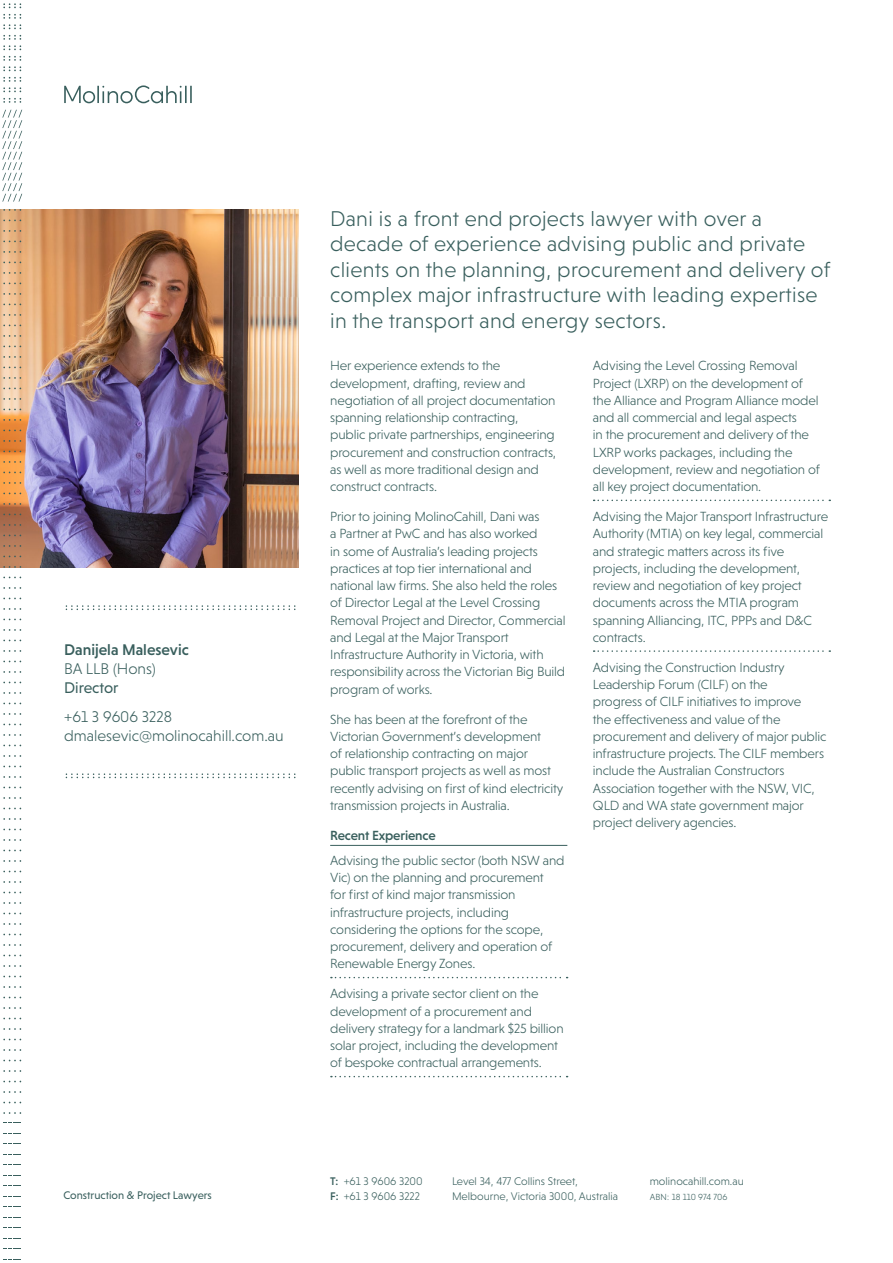
<style>
.page{position:relative;width:893px;height:1263px;background:#fff}
.page>*{position:absolute;margin:0;border:0;box-sizing:border-box;transform-origin:0 0}
.t1{font:300 21.75px/25.5px "Niveau Grotesk";letter-spacing:.015em;color:#395f5d}
.t2{font:300 15.75px/19.2px "Niveau Grotesk";color:#395f5d}
.t3{font:500 15.75px "Niveau Grotesk";color:#395f5d}
.t4{font:15.75px "Niveau Grotesk";color:#395f5d}
.t5{font:300 13.5px/17.2px "Niveau Grotesk";letter-spacing:-.01em;color:#395f5d}
.t6{font:500 13.5px "Niveau Grotesk";letter-spacing:-.01em;color:#395f5d}
.t7{font:300 11.25px/14.2px "Niveau Grotesk";color:#395f5d}
.t8{font:11.25px "Niveau Grotesk";color:#395f5d}
.t9{font:300 9px "Niveau Grotesk";color:#395f5d}
.s1{font-weight:500}
</style>
<div class="page">
<img style="left:0;top:210px;width:298px;height:358px">
<svg style="left:3px;top:14px;width:2px;height:15px"></svg>
<svg style="left:14px;top:14px;width:2px;height:15px"></svg>
<svg style="left:3px;top:35px;width:2px;height:15px"></svg>
<svg style="left:14px;top:35px;width:2px;height:15px"></svg>
<svg style="left:3px;top:56px;width:2px;height:15px"></svg>
<svg style="left:14px;top:56px;width:2px;height:15px"></svg>
<svg style="left:3px;top:77px;width:2px;height:15px"></svg>
<svg style="left:14px;top:77px;width:2px;height:15px"></svg>
<svg style="left:2px;top:110px;width:4px;height:92px"></svg>
<svg style="left:8px;top:110px;width:3px;height:92px"></svg>
<svg style="left:13px;top:110px;width:4px;height:92px"></svg>
<svg style="left:19px;top:110px;width:3px;height:92px"></svg>
<svg style="left:66px;top:605px;width:229px;height:5px"></svg>
<svg style="left:66px;top:773px;width:229px;height:5px"></svg>
<hr style="left:330px;top:845px;width:237px;height:1px;background:#395f5d">
<svg style="left:331px;top:977px;width:237px;height:1px"></svg>
<svg style="left:331px;top:1076px;width:237px;height:1px"></svg>
<svg style="left:594px;top:500px;width:236px;height:1px"></svg>
<svg style="left:594px;top:650px;width:236px;height:2px"></svg>
<svg style="left:64px;top:85px;width:128px;height:18px"></svg>
<p class="t3" style="left:64px;top:640px;width:126px">Danijela Malesevic</p>
<p class="t2" style="left:64px;top:659px;width:93px">BA LLB (Hons)</p>
<p class="t4" style="left:64px;top:679px;width:56px">Director</p>
<p class="t2" style="left:64px;top:707px;width:221px">+61 3 9606 3228 dmalesevic@molinocahill.com.au</p>
<p class="t8" style="left:63px;top:1189px;width:150px">Construction &amp; Project Lawyers</p>
<p class="t1" style="left:330px;top:206px;width:502px">Dani is a front end projects lawyer with over a decade of experience advising public and private clients on the planning, procurement and delivery of complex major infrastructure with leading expertise in the transport and energy sectors.</p>
<p class="t5" style="left:330px;top:357px;width:228px">Her experience extends to the development, drafting, review and negotiation of all project documentation spanning relationship contracting, public private partnerships, engineering procurement and construction contracts, as well as more traditional design and construct contracts.</p>
<p class="t5" style="left:330px;top:508px;width:237px">Prior to joining MolinoCahill, Dani was<br>a Partner at PwC and has also worked<br>in some of Australia’s leading projects practices at top tier international and national law firms. She also held the roles of Director Legal at the Level Crossing Removal Project and Director, Commercial and Legal at the Major Transport Infrastructure Authority in Victoria, with responsibility across the Victorian Big Build program of works.</p>
<p class="t5" style="left:330px;top:710px;width:235px">She has been at the forefront of the Victorian Government’s development<br>of relationship contracting on major public transport projects as well as most recently advising on first of kind electricity transmission projects in Australia.</p>
<p class="t6" style="left:330px;top:828px;width:107px">Recent Experience</p>
<p class="t5" style="left:330px;top:852px;width:236px">Advising the public sector (both NSW and Vic) on the planning and procurement<br>for first of kind major transmission infrastructure projects, including considering the options for the scope, procurement, delivery and operation of Renewable Energy Zones.</p>
<p class="t5" style="left:330px;top:985px;width:235px">Advising a private sector client on the development of a procurement and delivery strategy for a landmark $25 billion solar project, including the development of bespoke contractual arrangements.</p>
<p class="t5" style="left:593px;top:357px;width:229px">Advising the Level Crossing Removal Project (LXRP) on the development of the Alliance and Program Alliance model and all commercial and legal aspects<br>in the procurement and delivery of the LXRP works packages, including the development, review and negotiation of all key project documentation.</p>
<p class="t5" style="left:593px;top:508px;width:237px">Advising the Major Transport Infrastructure Authority (MTIA) on key legal, commercial and strategic matters across its five projects, including the development, review and negotiation of key project documents across the MTIA program spanning Alliancing, ITC, PPPs and D&amp;C contracts.</p>
<p class="t5" style="left:593px;top:659px;width:235px">Advising the Construction Industry Leadership Forum (CILF) on the<br>progress of CILF initiatives to improve<br>the effectiveness and value of the procurement and delivery of major public infrastructure projects. The CILF members include the Australian Constructors Association together with the NSW, VIC, QLD and WA state government major project delivery agencies.</p>
<p class="t7" style="left:330px;top:1174px;width:94px"><span class="s1">T:</span> +61 3 9606 3200<br><span class="s1">F:</span> +61 3 9606 3222</p>
<p class="t7" style="left:452px;top:1174px;width:168px">Level 34, 477 Collins Street,<br>Melbourne, Victoria 3000, Australia</p>
<p class="t7" style="left:650px;top:1174px;width:96px">molinocahill.com.au</p>
<p class="t9" style="left:650px;top:1191px;width:79px">ABN: 18 110 974 706</p>
</div>
